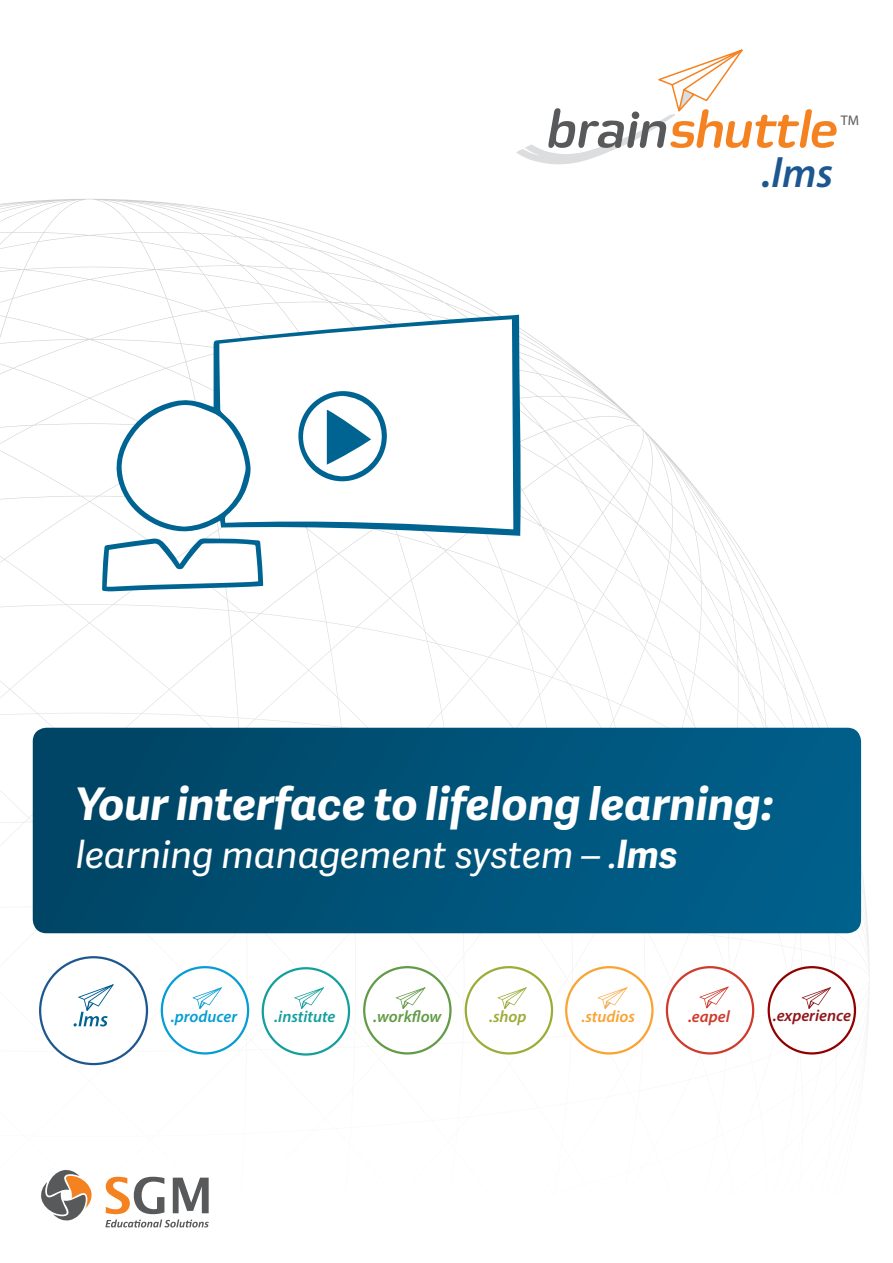
<style>
.page{position:relative;width:893px;height:1263px;background:#fff}
.page>*{position:absolute;margin:0;border:0;box-sizing:border-box;transform-origin:0 0}
.t1{font:italic 700 45px "Adelle Sans";color:#fff}
.t2{font:italic 600 41.85px "Myriad Pro";color:#1d578f}
.t3{font:italic 37.5px "Adelle Sans";color:#fff}
.t4{font:italic 600 16.5px "Myriad Pro";color:#8e181b}
.t5{font:italic 600 16.5px "Myriad Pro";color:#139f9c}
.t6{font:italic 600 16.5px "Myriad Pro";color:#059dd4}
.t7{font:italic 600 16.5px "Myriad Pro";color:#629b46}
.t8{font:italic 600 16.5px "Myriad Pro";color:#faa332}
.t9{font:italic 600 16.5px "Myriad Pro";color:#cf3a2b}
.t10{font:italic 600 16.5px "Myriad Pro";color:#9dac37}
.t11{font:13.95px "Myriad Pro";color:#58595b}
.s1{font-weight:700}
</style>
<div class="page">
<svg style="left:0;top:199px;width:185px;height:639px"></svg>
<svg style="left:33px;top:728px;width:828px;height:205px;background:#005278"></svg>
<svg style="left:41px;top:1170px;width:51px;height:51px"></svg>
<svg style="left:105px;top:1177px;width:104px;height:50px"></svg>
<svg style="left:114px;top:315px;width:408px;height:221px"></svg>
<svg style="left:102px;top:538px;width:161px;height:53px"></svg>
<svg style="left:297px;top:391px;width:90px;height:90px"></svg>
<div style="left:666px;top:966px;width:88px;height:88px;border:2px solid #cf3a2b;border-radius:50%"></div>
<svg style="left:699px;top:986px;width:29px;height:22px"></svg>
<div style="left:363px;top:966px;width:89px;height:88px;border:2px solid #629b46;border-radius:50%"></div>
<div style="left:262px;top:967px;width:88px;height:88px;border:2px solid #139f9c;border-radius:50%"></div>
<div style="left:465px;top:966px;width:88px;height:88px;border:2px solid #9dac37;border-radius:50%"></div>
<div style="left:565px;top:966px;width:89px;height:88px;border:2px solid #faa332;border-radius:50%"></div>
<div style="left:161px;top:966px;width:88px;height:88px;border:2px solid #059dd4;border-radius:50%"></div>
<svg style="left:193px;top:987px;width:29px;height:22px"></svg>
<svg style="left:498px;top:987px;width:29px;height:22px"></svg>
<svg style="left:294px;top:987px;width:30px;height:22px"></svg>
<svg style="left:396px;top:987px;width:29px;height:22px"></svg>
<svg style="left:598px;top:987px;width:29px;height:22px"></svg>
<div style="left:768px;top:966px;width:88px;height:88px;border:2px solid #910000;border-radius:50%"></div>
<svg style="left:802px;top:987px;width:29px;height:22px"></svg>
<div style="left:39px;top:956px;width:109px;height:109px;border:2px solid #1d578f;border-radius:50%"></div>
<svg style="left:74px;top:984px;width:40px;height:42px"></svg>
<svg style="left:516px;top:49px;width:321px;height:116px"></svg>
<div style="left:632px;top:111px;width:7px;height:8px;background:#58595b;border-radius:50%"></div>
<p class="t11" style="left:841px;top:111px;width:20px">TM</p>
<p class="t2" style="left:762px;top:147px;width:73px">.lms</p>
<p class="t1" style="left:76px;top:772px;width:700px">Your interface to lifelong learning:</p>
<p class="t3" style="left:76px;top:828px;width:604px">learning management system – .<span class="s1">lms</span></p>
<p class="t6" style="left:171px;top:1006px;width:68px">.producer</p>
<p class="t5" style="left:274px;top:1006px;width:63px">.institute</p>
<p class="t7" style="left:373px;top:1006px;width:70px">.workflow</p>
<p class="t10" style="left:489px;top:1006px;width:39px">.shop</p>
<p class="t8" style="left:581px;top:1006px;width:55px">.studios</p>
<p class="t9" style="left:688px;top:1006px;width:43px">.eapel</p>
<p class="t4" style="left:773px;top:1005px;width:80px">.experience</p>
</div>
